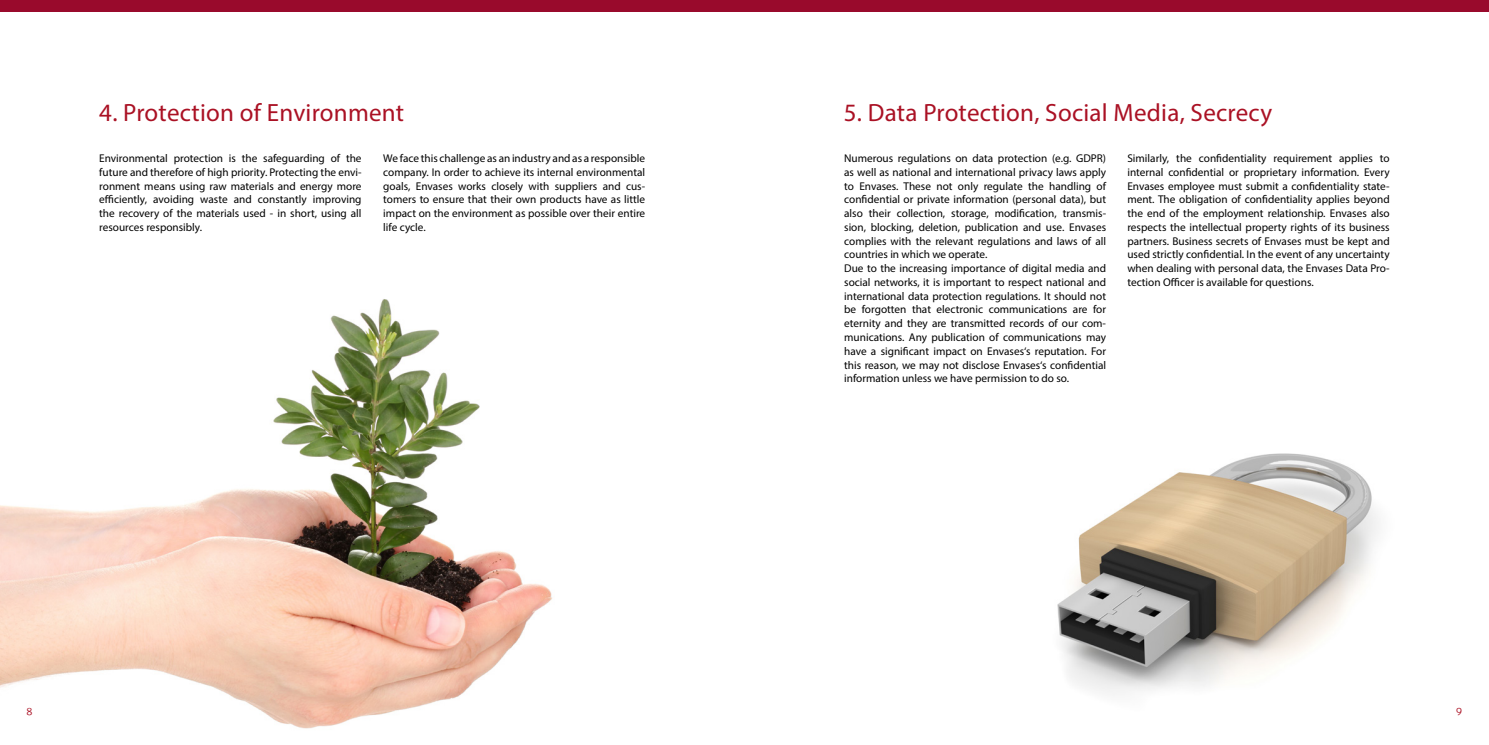
<style>
.page{position:relative;width:1489px;height:745px;background:#fff}
.page>*{position:absolute;margin:0;border:0;box-sizing:border-box;transform-origin:0 0}
.t1{font:25px "Myriad Pro";letter-spacing:.01em;color:#aa1124}
.t2{font:11.25px/13.8px "Myriad Pro";color:#000;text-align:justify}
.t3{font:300 10px "Signa Column";color:#aa1124}
</style>
<div class="page">
<div style="left:0;top:0;width:1488px;height:11px;background:#990a2c"></div>
<img style="left:0;top:299px;width:552px;height:430px">
<img style="left:1057px;top:453px;width:322px;height:242px">
<h1 class="t1" style="left:99px;top:97px;width:306px">4. Protection of Environment</h1>
<h1 class="t1" style="left:843px;top:97px;width:430px">5. Data Protection, Social Media, Secrecy</h1>
<p class="t2" style="left:99px;top:151px;width:264px">Environmental protection is the safeguarding of the future and therefore of high priority. Protecting the envi&shy;ronment means using raw materials and energy more efficiently, avoiding waste and constantly improving the recovery of the materials used - in short, using all resources responsibly.</p>
<p class="t2" style="left:383px;top:151px;width:263px">We face this challenge as an industry and as a responsible company. In order to achieve its internal environmental goals, Envases works closely with suppliers and cus&shy;tomers to ensure that their own products have as little impact on the environment as possible over their entire life cycle.</p>
<p class="t2" style="left:844px;top:151px;width:263px;text-align:left">Numerous regulations on data protection (e.g. GDPR) as well as national and international privacy laws apply to Envases. These not only regulate the handling of confidential or private information (personal data), but also their collection, storage, modification, transmis&shy;sion, blocking, deletion, publication and use. Envases complies with the relevant regulations and laws of all countries in which we operate.<br>Due to the increasing importance of digital media and social networks, it is important to respect national and international data protection regulations. It should not be forgotten that electronic communications are for eternity and they are transmitted records of our com&shy;munications. Any publication of communications may have a significant impact on Envases‘s reputation. For this reason, we may not disclose Envases‘s confidential information unless we have permission to do so.</p>
<p class="t2" style="left:1127px;top:151px;width:264px">Similarly, the confidentiality requirement applies to internal confidential or proprietary information. Every Envases employee must submit a confidentiality state&shy;ment. The obligation of confidentiality applies beyond the end of the employment relationship. Envases also respects the intellectual property rights of its business partners. Business secrets of Envases must be kept and used strictly confidential. In the event of any uncertainty when dealing with personal data, the Envases Data Pro&shy;tection Officer is available for questions.</p>
<p class="t3" style="left:27px;top:705px;width:8px">8</p>
<p class="t3" style="left:1456px;top:705px;width:8px">9</p>
</div>
